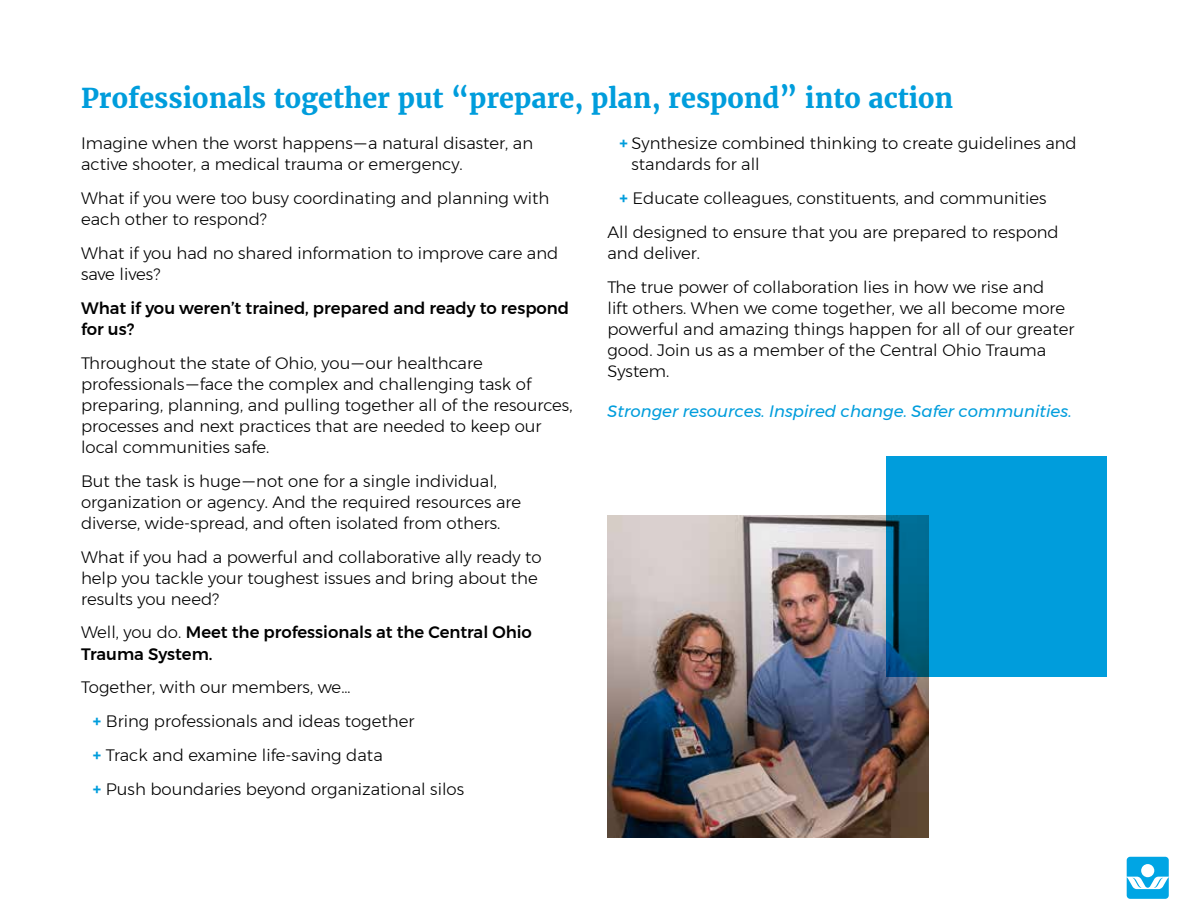
<style>
.page{position:relative;width:1188px;height:918px;background:#fff}
.page>*{position:absolute;margin:0;border:0;box-sizing:border-box;transform-origin:0 0}
.t1{font:700 27px "Merriweather";color:#009ddc}
.t2{font:300 16.5px/21px "Montserrat";color:#000}
.t3{font:500 16.5px/21px "Montserrat";color:#000}
.t4{font:italic 16.5px "Montserrat";color:#009ddc}
.s1{font-weight:300}
.s2{font-weight:700;color:#009ddc}
</style>
<div class="page">
<svg style="left:1127px;top:857px;width:42px;height:42px"></svg>
<img style="left:608px;top:516px;width:320px;height:322px">
<div style="left:887px;top:457px;width:220px;height:220px;background:#009ddc"></div>
<h1 class="t1" style="left:81px;top:80px;width:874px">Professionals together put “prepare, plan, respond” into action</h1>
<p class="t2" style="left:81px;top:132px;width:454px">Imagine when the worst happens — a natural disaster, an active shooter, a medical trauma or emergency.</p>
<p class="t2" style="left:81px;top:187px;width:470px">What if you were too busy coordinating and planning with each other to respond?</p>
<p class="t2" style="left:81px;top:242px;width:479px">What if you had no shared information to improve care and save lives?</p>
<p class="t3" style="left:81px;top:297px;width:490px">What if you weren’t trained, prepared and ready to respond for us?</p>
<p class="t2" style="left:81px;top:352px;width:493px">Throughout the state of Ohio, you — our healthcare professionals — face the complex and challenging task of preparing, planning, and pulling together all of the resources, processes and next practices that are needed to keep our local communities safe.</p>
<p class="t2" style="left:81px;top:470px;width:442px">But the task is huge — not one for a single individual, organization or agency. And the required resources are diverse, wide-spread, and often isolated from others.</p>
<p class="t2" style="left:81px;top:546px;width:462px">What if you had a powerful and collaborative ally ready to help you tackle your toughest issues and bring about the results you need?</p>
<p class="t3" style="left:81px;top:622px;width:453px"><span class="s1">Well, you do.</span> Meet the professionals at the Central Ohio<br>Trauma System.</p>
<p class="t2" style="left:93px;top:670px;width:373px;line-height:33.9px;text-indent:-12px">Together, with our members, we…<br><span class="s2">+</span> Bring professionals and ideas together<br><span class="s2">+</span> Track and examine life-saving data<br><span class="s2">+</span> Push boundaries beyond organizational silos</p>
<p class="t2" style="left:631px;top:132px;width:447px;text-indent:-12px"><span class="s2">+</span> Synthesize combined thinking to create guidelines and standards for all</p>
<p class="t2" style="left:607px;top:181px;width:453px;line-height:33.9px;text-align:center"><span class="s2">+</span> Educate colleagues, constituents, and communities<br>All designed to ensure that you are prepared to respond</p>
<p class="t2" style="left:607px;top:236px;width:438px;line-height:33.9px">and deliver.<br>The true power of collaboration lies in how we rise and</p>
<p class="t2" style="left:607px;top:297px;width:468px">lift others. When we come together, we all become more powerful and amazing things happen for all of our greater good. Join us as a member of the Central Ohio Trauma System.</p>
<p class="t4" style="left:607px;top:398px;width:466px">Stronger resources. Inspired change. Safer communities.</p>
</div>
